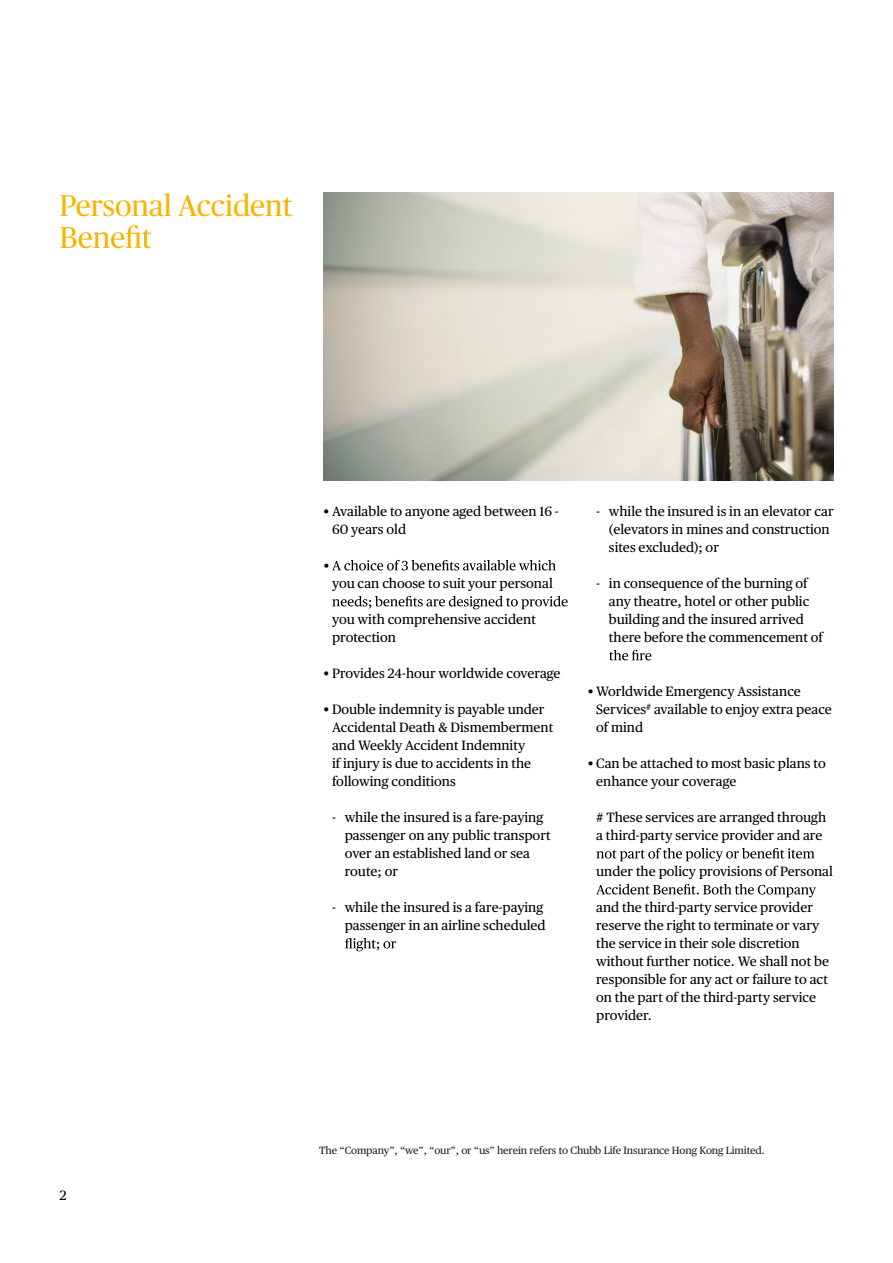
<style>
.page{position:relative;width:893px;height:1263px;background:#fff}
.page>*{position:absolute;margin:0;border:0;box-sizing:border-box;transform-origin:0 0}
.t1{font:30px "Chubb Publico";color:#f8b500}
.t2{font:13.5px/18px "Chubb Publico Text";color:#000}
.t3{font:10.5px "Chubb Publico Text";letter-spacing:-.015em;color:#231f20}
</style>
<div class="page">
<svg style="left:60px;top:225px;width:91px;height:23px"></svg>
<img style="left:324px;top:192px;width:509px;height:288px">
<svg style="left:324px;top:560px;width:232px;height:10px"></svg>
<svg style="left:332px;top:596px;width:236px;height:13px"></svg>
<svg style="left:345px;top:938px;width:51px;height:13px"></svg>
<svg style="left:609px;top:650px;width:42px;height:10px"></svg>
<svg style="left:596px;top:848px;width:218px;height:13px"></svg>
<svg style="left:596px;top:884px;width:220px;height:13px"></svg>
<h1 class="t1" style="left:59px;top:185px;width:235px">Personal Accident</h1>
<p class="t2" style="left:60px;top:1186px;width:8px">2</p>
<p class="t2" style="left:332px;top:502px;width:228px;text-indent:-9px">• Available to anyone aged between 16 -<br>60 years old</p>
<p class="t2" style="left:332px;top:574px;width:222px">you can choose to suit your personal</p>
<p class="t2" style="left:332px;top:610px;width:205px">you with comprehensive accident protection</p>
<p class="t2" style="left:324px;top:664px;width:238px">• Provides 24-hour worldwide coverage</p>
<p class="t2" style="left:332px;top:700px;width:223px;text-indent:-9px">• Double indemnity is payable under<br>Accidental Death &amp; Dismemberment and Weekly Accident Indemnity<br>if injury is due to accidents in the following conditions</p>
<p class="t2" style="left:345px;top:808px;width:207px;text-indent:-13px">- while the insured is a fare-paying passenger on any public transport over an established land or sea route; or</p>
<p class="t2" style="left:332px;top:898px;width:215px;text-align:right">- while the insured is a fare-paying passenger in an airline scheduled</p>
<p class="t2" style="left:609px;top:502px;width:226px;text-indent:-13px">- while the insured is in an elevator car (elevators in mines and construction sites excluded); or</p>
<p class="t2" style="left:609px;top:574px;width:216px;text-indent:-13px">- in consequence of the burning of any theatre, hotel or other public building and the insured arrived there before the commencement of</p>
<p class="t2" style="left:596px;top:682px;width:237px;text-indent:-9px">• Worldwide Emergency Assistance<br>Services<sup>#</sup> available to enjoy extra peace of mind</p>
<p class="t2" style="left:596px;top:754px;width:231px;text-indent:-9px">• Can be attached to most basic plans to enhance your coverage</p>
<p class="t2" style="left:596px;top:808px;width:232px"># These services are arranged through a third-party service provider and are</p>
<p class="t2" style="left:596px;top:862px;width:238px">under the policy provisions of Personal</p>
<p class="t2" style="left:596px;top:898px;width:234px">and the third-party service provider reserve the right to terminate or vary the service in their sole discretion without further notice. We shall not be responsible for any act or failure to act on the part of the third-party service provider.</p>
<p class="t3" style="left:319px;top:1143px;width:447px">The “Company”, “we”, “our”, or “us” herein refers to Chubb Life Insurance Hong Kong Limited.</p>
</div>
